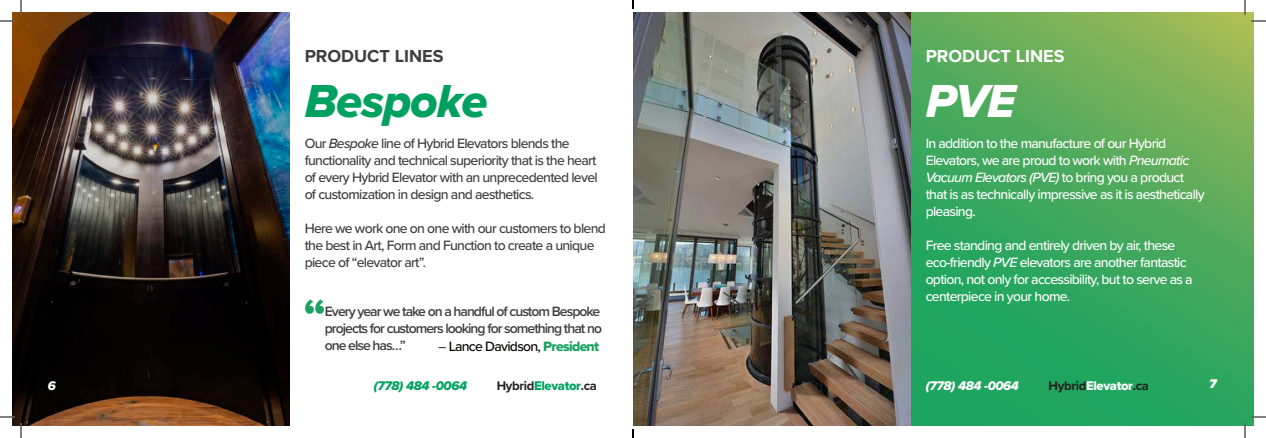
<style>
.page{position:relative;width:1266px;height:438px;background:#fff}
.page>*{position:absolute;margin:0;border:0;box-sizing:border-box;transform-origin:0 0}
.t1{font:48px "Proxima Nova Extrabld It";letter-spacing:-.025em;color:#00a160}
.t2{font:48px "Proxima Nova Extrabld It";color:#fff}
.t3{font:45px "Proxima Nova Extrabld";color:#19a260}
.t4{font:700 18px "Proxima Nova";color:#fff}
.t5{font:700 18px "Proxima Nova";color:#3e3e3f}
.t6{font:500 14px/17px "Proxima Nova";letter-spacing:-.05em;color:#fff}
.t7{font:500 14px/17px "Proxima Nova";letter-spacing:-.05em;color:#3e3e3f}
.t8{font:600 14px/17px "Proxima Nova";letter-spacing:-.07em;color:#413f41;text-align:justify}
.t9{font:500 14px "Proxima Nova";letter-spacing:-.05em;color:#040503}
.t10{font:700 13px "Proxima Nova";letter-spacing:-.025em;color:#231f20}
.t11{font:13px "Proxima Nova Extrabld It";letter-spacing:-.025em;color:#fff}
.t12{font:13px "Proxima Nova Extrabld It";letter-spacing:-.025em;color:#00a160}
.t13{font:italic 900 13px "Proxima Nova";color:#fff}
.s1{font-style:italic}
.s2{color:#3e3e3f}
.s3{font-family:"Proxima Nova Extrabld";font-weight:400;color:#19a260}
.s4{font-family:"Proxima Nova Extrabld";font-weight:400;color:#00a160}
.s5{font-family:"Proxima Nova Extrabld";font-weight:400;color:#fff}
</style>
<div class="page">
<svg style="left:910px;top:12px;width:344px;height:414px;background:#47a95d"></svg>
<img style="left:633px;top:12px;width:277px;height:414px">
<img style="left:12px;top:12px;width:277px;height:414px">
<svg style="left:0;top:0;width:22px;height:22px"></svg>
<svg style="left:0;top:416px;width:22px;height:22px"></svg>
<svg style="left:1244px;top:0;width:22px;height:22px"></svg>
<svg style="left:1244px;top:416px;width:22px;height:22px"></svg>
<svg style="left:632px;top:0;width:2px;height:9px"></svg>
<svg style="left:632px;top:429px;width:2px;height:9px"></svg>
<p class="t5" style="left:305px;top:43px;width:140px">PRODUCT LINES</p>
<h1 class="t1" style="left:305px;top:65px;width:185px">Bespoke</h1>
<p class="t7" style="left:305px;top:134px;width:295px">Our <span class="s1">Bespoke</span> line of Hybrid Elevators blends the functionality and technical superiority that is the heart of every Hybrid Elevator with an unprecedented level of customization in design and aesthetics.</p>
<p class="t7" style="left:305px;top:219px;width:303px">Here we work one on one with our customers to blend the best in Art, Form and Function to create a unique piece of “elevator art”.</p>
<h2 class="t3" style="left:304px;top:281px;width:24px">“</h2>
<p class="t8" style="left:325px;top:302px;width:279px">Every year we take on a handful of custom Bespoke projects for customers looking for something that no one else has…”</p>
<p class="t9" style="left:438px;top:336px;width:163px"><span class="s2">–</span> Lance Davidson, <span class="s3">President</span></p>
<p class="t11" style="left:48px;top:375px;width:10px">6</p>
<p class="t12" style="left:374px;top:375px;width:95px">(778) 484 -0064</p>
<p class="t10" style="left:497px;top:375px;width:102px">Hybrid<span class="s4">Elevator</span>.ca</p>
<p class="t4" style="left:926px;top:43px;width:140px">PRODUCT LINES</p>
<h1 class="t2" style="left:926px;top:65px;width:91px">PVE</h1>
<p class="t6" style="left:926px;top:134px;width:281px">In addition to the manufacture of our Hybrid Elevators, we are proud to work with <span class="s1">Pneumatic Vacuum Elevators (PVE)</span> to bring you a product that is as technically impressive as it is aesthetically pleasing.</p>
<p class="t6" style="left:926px;top:236px;width:269px">Free standing and entirely driven by air, these eco-friendly <span class="s1">PVE</span> elevators are another fantastic option, not only for accessibility, but to serve as a centerpiece in your home.</p>
<p class="t11" style="left:926px;top:375px;width:95px">(778) 484 -0064</p>
<p class="t10" style="left:1049px;top:375px;width:102px">Hybrid<span class="s5">Elevator</span>.ca</p>
<p class="t13" style="left:1209px;top:374px;width:9px">7</p>
</div>
